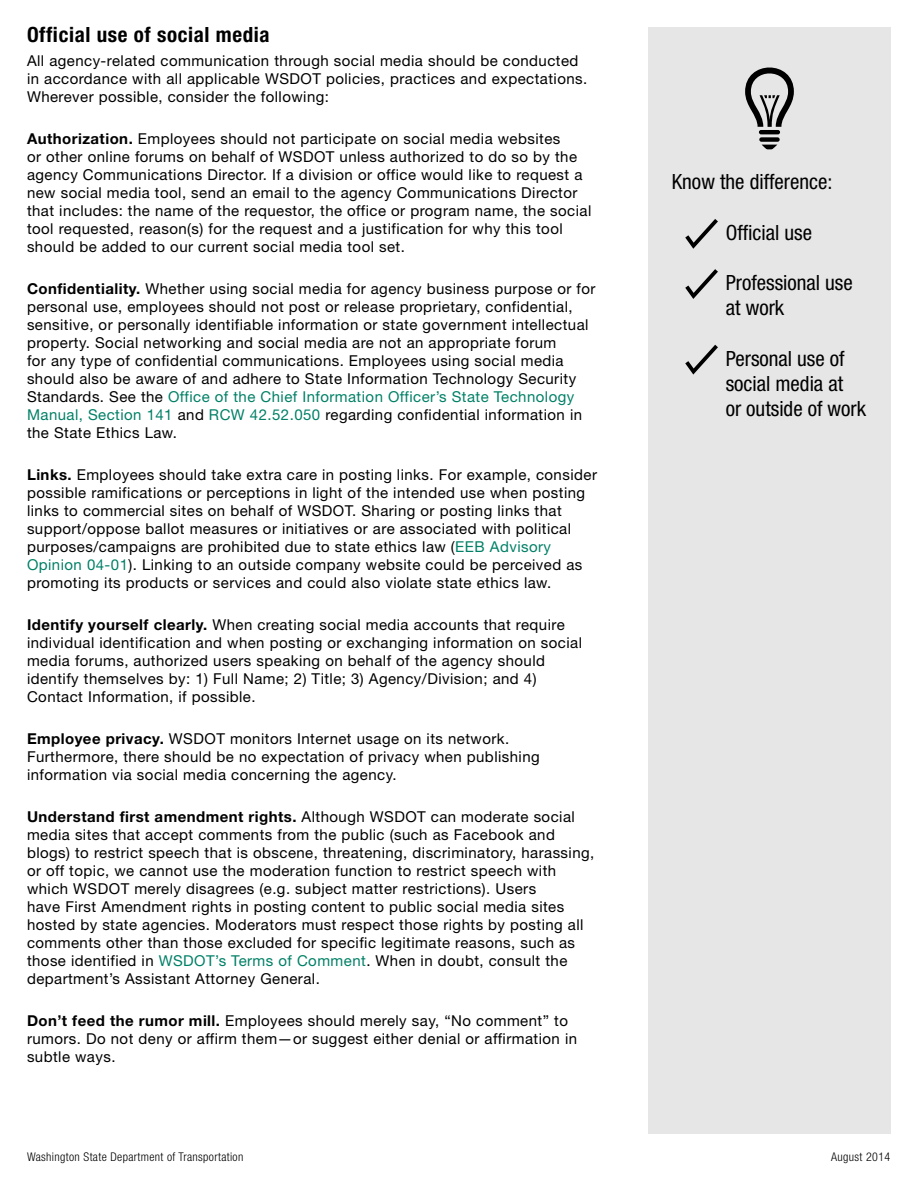
<style>
.page{position:relative;width:918px;height:1188px;background:#fff}
.page>*{position:absolute;margin:0;border:0;box-sizing:border-box;transform-origin:0 0}
.t1{font:condensed 21px/25.2px "Helvetica Neue LT Std";color:#000}
.t2{font:700 condensed 21px "Helvetica Neue LT Std";letter-spacing:.03em;color:#000}
.t3{font:15px/18px "Helvetica Neue LT Std";letter-spacing:.03em;color:#000}
.t4{font:300 condensed 12px "Helvetica Neue LT Std";letter-spacing:.03em;color:#000}
.s1{font-weight:700}
.s2{color:#008066}
</style>
<div class="page">
<div style="left:648px;top:27px;width:243px;height:1107px;background:#e6e6e6"></div>
<svg style="left:685px;top:219px;width:33px;height:30px"></svg>
<svg style="left:685px;top:269px;width:33px;height:30px"></svg>
<svg style="left:685px;top:345px;width:33px;height:30px"></svg>
<svg style="left:745px;top:67px;width:49px;height:82px"></svg>
<h1 class="t2" style="left:27px;top:22px;width:244px">Official use of social media</h1>
<p class="t3" style="left:27px;top:51px;width:562px">All agency-related communication through social media should be conducted in accordance with all applicable WSDOT policies, practices and expectations.<br>Wherever possible, consider the following:</p>
<p class="t3" style="left:27px;top:129px;width:566px"><span class="s1">Authorization.</span> Employees should not participate on social media websites<br>or other online forums on behalf of WSDOT unless authorized to do so by the agency Communications Director. If a division or office would like to request a new social media tool, send an email to the agency Communications Director that includes: the name of the requestor, the office or program name, the social tool requested, reason(s) for the request and a justification for why this tool should be added to our current social media tool set.</p>
<p class="t3" style="left:27px;top:279px;width:570px"><span class="s1">Confidentiality.</span> Whether using social media for agency business purpose or for personal use, employees should not post or release proprietary, confidential, sensitive, or personally identifiable information or state government intellectual property. Social networking and social media are not an appropriate forum<br>for any type of confidential communications. Employees using social media should also be aware of and adhere to State Information Technology Security Standards. See the <span class="s2">Office of the Chief Information Officer’s State Technology Manual, Section 141</span> and <span class="s2">RCW 42.52.050</span> regarding confidential information in the State Ethics Law.</p>
<p class="t3" style="left:27px;top:465px;width:572px"><span class="s1">Links.</span> Employees should take extra care in posting links. For example, consider possible ramifications or perceptions in light of the intended use when posting links to commercial sites on behalf of WSDOT. Sharing or posting links that support/oppose ballot measures or initiatives or are associated with political purposes/campaigns are prohibited due to state ethics law (<span class="s2">EEB Advisory Opinion 04-01</span>). Linking to an outside company website could be perceived as promoting its products or services and could also violate state ethics law.</p>
<p class="t3" style="left:27px;top:615px;width:557px"><span class="s1">Identify yourself clearly.</span> When creating social media accounts that require individual identification and when posting or exchanging information on social media forums, authorized users speaking on behalf of the agency should identify themselves by: 1) Full Name; 2) Title; 3) Agency/Division; and 4)<br>Contact Information, if possible.</p>
<p class="t3" style="left:27px;top:729px;width:514px"><span class="s1">Employee privacy.</span> WSDOT monitors Internet usage on its network.<br>Furthermore, there should be no expectation of privacy when publishing information via social media concerning the agency.</p>
<p class="t3" style="left:27px;top:807px;width:569px"><span class="s1">Understand first amendment rights.</span> Although WSDOT can moderate social media sites that accept comments from the public (such as Facebook and blogs) to restrict speech that is obscene, threatening, discriminatory, harassing, or off topic, we cannot use the moderation function to restrict speech with which WSDOT merely disagrees (e.g. subject matter restrictions). Users<br>have First Amendment rights in posting content to public social media sites hosted by state agencies. Moderators must respect those rights by posting all comments other than those excluded for specific legitimate reasons, such as those identified in <span class="s2">WSDOT’s Terms of Comment</span>. When in doubt, consult the department’s Assistant Attorney General.</p>
<p class="t3" style="left:27px;top:1011px;width:552px"><span class="s1">Don’t feed the rumor mill.</span> Employees should merely say, “No comment” to rumors. Do not deny or affirm them—or suggest either denial or affirmation in subtle ways.</p>
<h1 class="t1" style="left:672px;top:169px;width:162px">Know the difference:</h1>
<h1 class="t1" style="left:726px;top:220px;width:88px">Official use</h1>
<h1 class="t1" style="left:726px;top:270px;width:129px">Professional use at work</h1>
<h1 class="t1" style="left:726px;top:346px;width:142px">Personal use of social media at<br>or outside of work</h1>
<p class="t4" style="left:27px;top:1150px;width:218px">Washington State Department of Transportation</p>
<p class="t4" style="left:831px;top:1150px;width:61px">August 2014</p>
</div>
